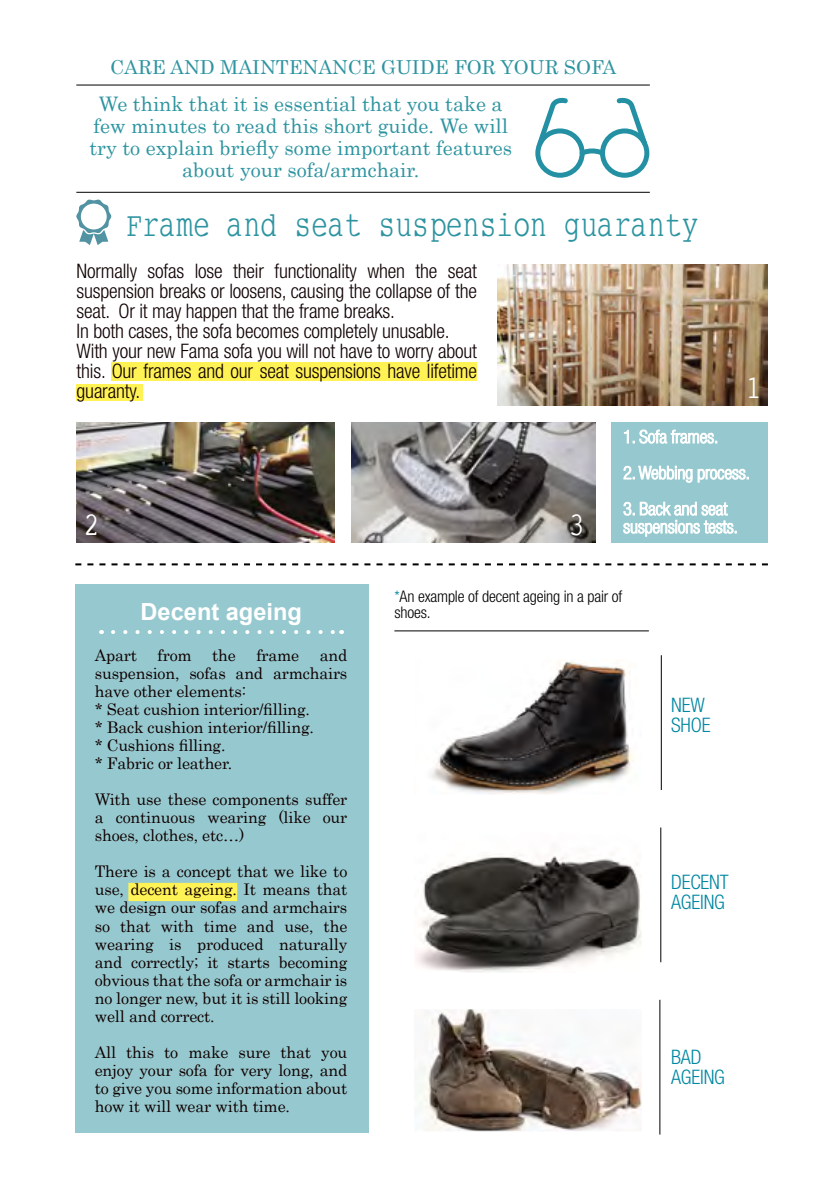
<style>
.page{position:relative;width:840px;height:1191px;background:#fff}
.page>*{position:absolute;margin:0;border:0;box-sizing:border-box;transform-origin:0 0}
.t1{font:34px "Small Type Writing";letter-spacing:-.06em;color:#2d94a0}
.t2{font:32.8px "Small Type Writing";color:#fff}
.t3{font:700 23.6px "Arial";color:#fff}
.t4{font:300 condensed 20px/20px "Helvetica Neue LT Std";letter-spacing:-.01em;color:#0f0000}
.t5{font:20px/22px "Century";color:#2d94a0;text-align:center}
.t6{font:300 condensed 20px/20px "Helvetica Neue LT Std";letter-spacing:-.01em;color:#0087a2}
.t7{font:19.2px "Century";color:#2d94a0}
.t8{font:16px/18px "Century";letter-spacing:-.01em;color:#0f0000;text-align:justify}
.t9{font:300 condensed 16px/16px "Helvetica Neue LT Std";letter-spacing:-.01em;color:#000}
.s1{color:#0087a2}
</style>
<div class="page">
<div style="left:75px;top:584px;width:294px;height:549px;background:#96c9cf"></div>
<div style="left:611px;top:423px;width:156px;height:120px;background:#96c9cf"></div>
<hr style="left:76px;top:85px;width:573px;height:1px;background:#000">
<hr style="left:76px;top:192px;width:573px;height:1px;background:#000">
<hr style="left:394px;top:630px;width:254px;height:1px;background:#000">
<hr style="left:660px;top:655px;width:1px;height:135px;background:#000">
<hr style="left:660px;top:827px;width:1px;height:135px;background:#000">
<hr style="left:659px;top:999px;width:1px;height:135px;background:#000">
<svg style="left:75px;top:563px;width:692px;height:2px"></svg>
<svg style="left:535px;top:98px;width:114px;height:80px"></svg>
<svg style="left:113px;top:630px;width:222px;height:4px"></svg>
<svg style="left:624px;top:429px;width:92px;height:14px"></svg>
<svg style="left:623px;top:465px;width:125px;height:18px"></svg>
<svg style="left:623px;top:502px;width:113px;height:34px"></svg>
<svg style="left:76px;top:199px;width:35px;height:46px"></svg>
<div style="left:81px;top:204px;width:26px;height:25px;background:#fff;border-radius:50%"></div>
<img style="left:430px;top:660px;width:203px;height:133px">
<img style="left:416px;top:855px;width:224px;height:116px">
<img style="left:418px;top:1010px;width:222px;height:120px">
<img style="left:77px;top:423px;width:257px;height:120px">
<img style="left:351px;top:423px;width:244px;height:120px">
<img style="left:497px;top:264px;width:270px;height:141px">
<div style="left:128px;top:883px;width:109px;height:18px;background:#fff255"></div>
<div style="left:111px;top:362px;width:366px;height:18px;background:#fff255"></div>
<div style="left:77px;top:384px;width:66px;height:16px;background:#fff255"></div>
<p class="t7" style="left:110px;top:51px;width:507px">CARE AND MAINTENANCE GUIDE FOR YOUR SOFA</p>
<p class="t5" style="left:89px;top:91px;width:424px">We think that it is essential that you take a few minutes to read this short guide. We will try to explain briefly some important features about your sofa/armchair.</p>
<h1 class="t1" style="left:125px;top:206px;width:576px">Frame and seat suspension guaranty</h1>
<p class="t4" style="left:77px;top:261px;width:401px">Normally sofas lose their functionality when the seat suspension breaks or loosens, causing the collapse of the seat. Or it may happen that the frame breaks.<br>In both cases, the sofa becomes completely unusable.<br>With your new Fama sofa you will not have to worry about this. Our frames and our seat suspensions have lifetime guaranty.</p>
<h2 class="t2" style="left:744px;top:369px;width:20px">1</h2>
<h2 class="t2" style="left:82px;top:506px;width:20px">2</h2>
<h2 class="t2" style="left:567px;top:506px;width:20px">3</h2>
<h3 class="t3" style="left:140px;top:595px;width:163px">Decent ageing</h3>
<p class="t8" style="left:95px;top:645px;width:44px">Apart</p>
<p class="t8" style="left:157px;top:645px;width:36px">from</p>
<p class="t8" style="left:212px;top:645px;width:25px">the</p>
<p class="t8" style="left:256px;top:645px;width:44px">frame</p>
<p class="t8" style="left:95px;top:645px;width:254px;text-align:left;text-indent:225px">and suspension, sofas and armchairs have other elements:<br>* Seat cushion interior/filling.<br>* Back cushion interior/filling.<br>* Cushions filling.<br>* Fabric or leather.</p>
<p class="t8" style="left:95px;top:789px;width:254px">With use these components suffer a continuous wearing (like our shoes, clothes, etc…)</p>
<p class="t8" style="left:95px;top:861px;width:254px">There is a concept that we like to use, decent ageing. It means that we design our sofas and armchairs so that with time and use, the wearing is produced naturally and correctly; it starts becoming obvious that the sofa or armchair is no longer new, but it is still looking well and correct.</p>
<p class="t8" style="left:95px;top:1041px;width:254px">All this to make sure that you enjoy your sofa for very long, and to give you some information about how it will wear with time.</p>
<p class="t9" style="left:394px;top:588px;width:229px"><span class="s1">*</span>An example of decent ageing in a pair of shoes.</p>
<p class="t6" style="left:670px;top:695px;width:41px">NEW<br>SHOE</p>
<p class="t6" style="left:670px;top:871px;width:59px">DECENT<br>AGEING</p>
<p class="t6" style="left:670px;top:1047px;width:55px">BAD<br>AGEING</p>
</div>
